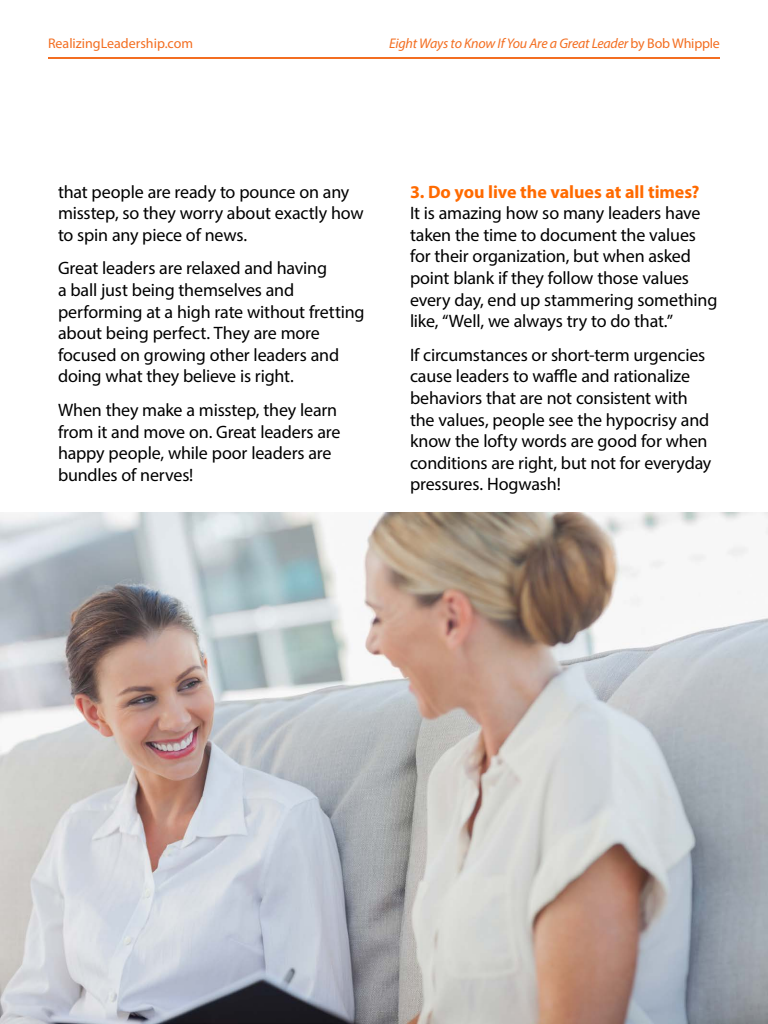
<style>
.page{position:relative;width:768px;height:1024px;background:#fff}
.page>*{position:absolute;margin:0;border:0;box-sizing:border-box;transform-origin:0 0}
.t1{font:18px/21.6px "Myriad Pro";letter-spacing:-.01em;color:#000}
.t2{font:700 18px "Myriad Pro";letter-spacing:-.005em;color:#ff6a00}
.t3{font:italic 14px "Myriad Pro";letter-spacing:-.015em;color:#f36e21}
.t4{font:14px "Myriad Pro";color:#f36e21}
.s1{font-style:normal}
</style>
<div class="page">
<hr style="left:48px;top:57px;width:672px;height:2px;background:#f36e21">
<img style="left:0;top:512px;width:768px;height:512px">
<p class="t4" style="left:48px;top:35px;width:147px">RealizingLeadership.com</p>
<p class="t3" style="left:389px;top:35px;width:332px">Eight Ways to Know If You Are a Great Leader <span class="s1">by Bob Whipple</span></p>
<p class="t1" style="left:58px;top:180px;width:307px">that people are ready to pounce on any misstep, so they worry about exactly how to spin any piece of news.</p>
<p class="t1" style="left:58px;top:257px;width:308px">Great leaders are relaxed and having<br>a ball just being themselves and performing at a high rate without fretting about being perfect. They are more focused on growing other leaders and doing what they believe is right.</p>
<p class="t1" style="left:58px;top:399px;width:284px">When they make a misstep, they learn from it and move on. Great leaders are happy people, while poor leaders are bundles of nerves!</p>
<p class="t2" style="left:410px;top:180px;width:291px">3. Do you live the values at all times?</p>
<p class="t1" style="left:410px;top:202px;width:309px">It is amazing how so many leaders have taken the time to document the values for their organization, but when asked point blank if they follow those values every day, end up stammering something like, “Well, we always try to do that.”</p>
<p class="t1" style="left:410px;top:344px;width:303px">If circumstances or short-term urgencies cause leaders to waffle and rationalize behaviors that are not consistent with the values, people see the hypocrisy and know the lofty words are good for when conditions are right, but not for everyday pressures. Hogwash!</p>
</div>
